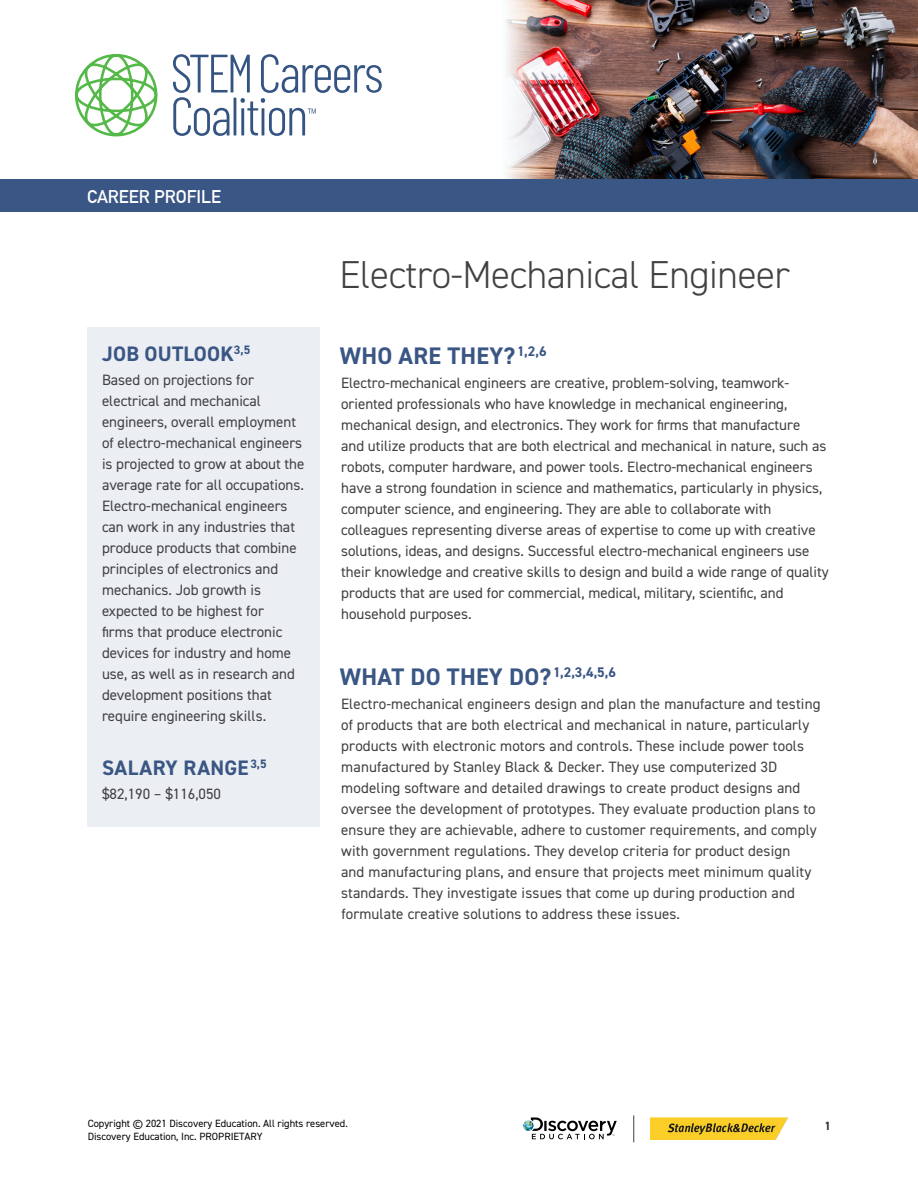
<style>
.page{position:relative;width:918px;height:1188px;background:#fff}
.page>*{position:absolute;margin:0;border:0;box-sizing:border-box;transform-origin:0 0}
.t1{font:300 39px "DIN2014";letter-spacing:-.01em;color:#414042}
.t2{font:700 24px "DIN2014";letter-spacing:.01em;color:#3a5684}
.t3{font:700 21px "DIN2014";letter-spacing:.01em;color:#3a5684}
.t4{font:700 18px "DIN Alternate";color:#fff}
.t5{font:15px/21px "DIN2014";color:#414042}
.t6{font:700 12px "DIN2014";color:#343333}
.t7{font:10.5px/12.6px "DIN2014";color:#000}
</style>
<div class="page">
<img style="left:545px;top:0;width:372px;height:179px">
<img style="left:505px;top:0;width:40px;height:179px">
<div style="left:0;top:179px;width:918px;height:33px;background:#3a5684"></div>
<svg style="left:173px;top:54px;width:209px;height:82px"></svg>
<svg style="left:75px;top:54px;width:83px;height:82px"></svg>
<svg style="left:523px;top:1118px;width:94px;height:21px"></svg>
<svg style="left:633px;top:1115px;width:1px;height:27px"></svg>
<img style="left:651px;top:1118px;width:137px;height:21px">
<div style="left:87px;top:327px;width:233px;height:499px;background:#ebeef3"></div>
<p class="t4" style="left:87px;top:183px;width:136px">CAREER PROFILE</p>
<h3 class="t3" style="left:102px;top:340px;width:150px">JOB OUTLOOK<sup>3,5</sup></h3>
<p class="t5" style="left:102px;top:369px;width:204px">Based on projections for electrical and mechanical engineers, overall employment of electro-mechanical engineers is projected to grow at about the average rate for all occupations.<br>Electro-mechanical engineers can work in any industries that produce products that combine principles of electronics and mechanics. Job growth is expected to be highest for<br>firms that produce electronic devices for industry and home use, as well as in research and development positions that require engineering skills.</p>
<h3 class="t3" style="left:102px;top:754px;width:166px">SALARY RANGE <sup>3,5</sup></h3>
<p class="t5" style="left:102px;top:783px;width:121px">$82,190 – $116,050</p>
<h1 class="t1" style="left:339px;top:251px;width:452px">Electro-Mechanical Engineer</h1>
<h2 class="t2" style="left:340px;top:339px;width:208px">WHO ARE THEY? <sup>1,2,6</sup></h2>
<p class="t5" style="left:341px;top:372px;width:489px">Electro-mechanical engineers are creative, problem-solving, teamwork&shy;oriented professionals who have knowledge in mechanical engineering, mechanical design, and electronics. They work for firms that manufacture<br>and utilize products that are both electrical and mechanical in nature, such as robots, computer hardware, and power tools. Electro-mechanical engineers have a strong foundation in science and mathematics, particularly in physics, computer science, and engineering. They are able to collaborate with colleagues representing diverse areas of expertise to come up with creative solutions, ideas, and designs. Successful electro-mechanical engineers use their knowledge and creative skills to design and build a wide range of quality products that are used for commercial, medical, military, scientific, and household purposes.</p>
<h2 class="t2" style="left:340px;top:660px;width:278px">WHAT DO THEY DO? <sup>1,2,3,4,5,6</sup></h2>
<p class="t5" style="left:341px;top:693px;width:481px">Electro-mechanical engineers design and plan the manufacture and testing of products that are both electrical and mechanical in nature, particularly products with electronic motors and controls. These include power tools manufactured by Stanley Black &amp; Decker. They use computerized 3D modeling software and detailed drawings to create product designs and oversee the development of prototypes. They evaluate production plans to ensure they are achievable, adhere to customer requirements, and comply with government regulations. They develop criteria for product design<br>and manufacturing plans, and ensure that projects meet minimum quality standards. They investigate issues that come up during production and formulate creative solutions to address these issues.</p>
<p class="t7" style="left:88px;top:1117px;width:262px">Copyright © 2021 Discovery Education. All rights reserved.<br>Discovery Education, Inc. PROPRIETARY</p>
<p class="t6" style="left:825px;top:1118px;width:8px">1</p>
</div>
